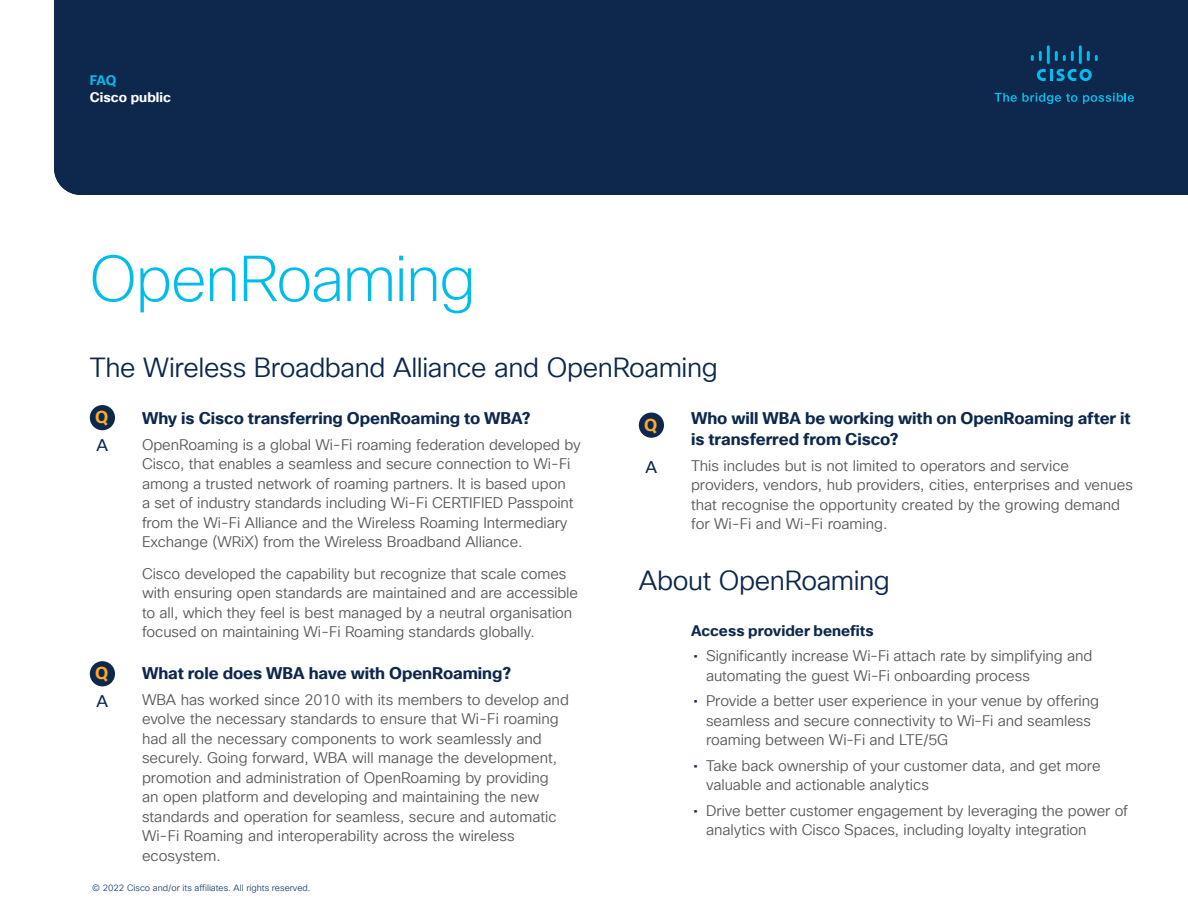
<style>
.page{position:relative;width:1188px;height:918px;background:#fff}
.page>*{position:absolute;margin:0;border:0;box-sizing:border-box;transform-origin:0 0}
.Title_Headline{font:200 63px "Cisco Sans TT";letter-spacing:-.025em;color:#00bceb}
.Subhead2_midnight_bl{font:27px "Cisco Sans TT Light";letter-spacing:-.015em;color:#0d274d}
.Subhead2_Orange{font:700 16.8px "Cisco Sans TT";color:#fbab2c}
.Subhead3_Midnight_bl{font:700 16.5px/21px "Cisco Sans TT";letter-spacing:-.005em;color:#0d274d}
.Subhead2_Orange-2{font:16.5px "Cisco Sans TT";color:#0d274d}
.Body{font:15px/19.5px "Cisco Sans TT Light";letter-spacing:-.005em;color:#57585a}
.Subhead4_midnight_bl{font:700 15px "Cisco Sans TT";color:#0d274d}
.Confidentiality{font:700 13.5px "Cisco Sans TT";color:#fff}
.Doc_Type{font:700 13.5px "Cisco Sans TT";color:#00bceb}
.Footer_-_midnight_bl{font:9px "Cisco Sans TT Light";color:#1e4471}
.s1{font-family:"Cisco Sans TT";color:#0d274d}
</style>
<div class="page">
<div style="left:54px;top:0;width:1134px;height:195px;background:#0d274d"></div>
<svg style="left:995px;top:93px;width:82px;height:11px"></svg>
<svg style="left:1083px;top:93px;width:51px;height:11px"></svg>
<svg style="left:1037px;top:69px;width:55px;height:12px"></svg>
<svg style="left:1031px;top:51px;width:11px;height:10px"></svg>
<hr style="left:1047px;top:45px;width:3px;height:19px;background:#00bdeb">
<svg style="left:1055px;top:51px;width:19px;height:10px"></svg>
<hr style="left:1079px;top:45px;width:3px;height:19px;background:#00bdeb">
<svg style="left:1087px;top:51px;width:11px;height:10px"></svg>
<div style="left:90px;top:405px;width:25px;height:25px;background:#0d274d;border-radius:50%"></div>
<div style="left:90px;top:661px;width:25px;height:25px;background:#0d274d;border-radius:50%"></div>
<div style="left:639px;top:413px;width:25px;height:25px;background:#0d274d;border-radius:50%"></div>
<p class="Doc_Type" style="left:90px;top:71px;width:28px">FAQ</p>
<p class="Confidentiality" style="left:90px;top:88px;width:83px">Cisco public</p>
<p class="Title_Headline" style="left:89px;top:238px;width:388px">OpenRoaming</p>
<p class="Subhead2_midnight_bl" style="left:90px;top:350px;width:629px">The Wireless Broadband Alliance and OpenRoaming</p>
<p class="Subhead2_Orange" style="left:95px;top:406px;width:15px">Q</p>
<p class="Subhead2_Orange-2" style="left:97px;top:435px;width:13px">A</p>
<p class="Subhead2_Orange" style="left:95px;top:662px;width:15px">Q</p>
<p class="Subhead2_Orange-2" style="left:97px;top:691px;width:13px">A</p>
<p class="Subhead3_Midnight_bl" style="left:142px;top:408px;width:390px">Why is Cisco transferring OpenRoaming to WBA?</p>
<p class="Body" style="left:142px;top:435px;width:440px">OpenRoaming is a global Wi-Fi roaming federation developed by Cisco, that enables a seamless and secure connection to Wi-Fi among a trusted network of roaming partners. It is based upon<br>a set of industry standards including Wi-Fi CERTIFIED Passpoint from the Wi-Fi Alliance and the Wireless Roaming Intermediary Exchange (WRiX) from the Wireless Broadband Alliance.</p>
<p class="Body" style="left:142px;top:564px;width:438px">Cisco developed the capability but recognize that scale comes with ensuring open standards are maintained and are accessible to all, which they feel is best managed by a neutral organisation focused on maintaining Wi-Fi Roaming standards globally.</p>
<p class="Subhead3_Midnight_bl" style="left:142px;top:663px;width:371px">What role does WBA have with OpenRoaming?</p>
<p class="Body" style="left:142px;top:690px;width:428px">WBA has worked since 2010 with its members to develop and evolve the necessary standards to ensure that Wi-Fi roaming had all the necessary components to work seamlessly and securely. Going forward, WBA will manage the development, promotion and administration of OpenRoaming by providing an open platform and developing and maintaining the new standards and operation for seamless, secure and automatic Wi-Fi Roaming and interoperability across the wireless ecosystem.</p>
<p class="Footer_-_midnight_bl" style="left:92px;top:882px;width:220px">© 2022 Cisco and/or its affiliates. All rights reserved.</p>
<p class="Subhead2_Orange" style="left:644px;top:413px;width:15px">Q</p>
<p class="Subhead2_Orange-2" style="left:646px;top:457px;width:13px">A</p>
<p class="Subhead3_Midnight_bl" style="left:691px;top:408px;width:441px">Who will WBA be working with on OpenRoaming after it is transferred from Cisco?</p>
<p class="Body" style="left:691px;top:456px;width:444px">This includes but is not limited to operators and service providers, vendors, hub providers, cities, enterprises and venues that recognise the opportunity created by the growing demand for Wi-Fi and Wi-Fi roaming.</p>
<p class="Subhead2_midnight_bl" style="left:639px;top:563px;width:253px">About OpenRoaming</p>
<p class="Subhead4_midnight_bl" style="left:691px;top:621px;width:184px">Access provider benefits</p>
<p class="Body" style="left:706px;top:647px;width:388px;text-indent:-13px"><span class="s1">•</span> Significantly increase Wi-Fi attach rate by simplifying and automating the guest Wi-Fi onboarding process</p>
<p class="Body" style="left:706px;top:692px;width:395px;text-indent:-13px"><span class="s1">•</span> Provide a better user experience in your venue by offering seamless and secure connectivity to Wi-Fi and seamless roaming between Wi-Fi and LTE/5G</p>
<p class="Body" style="left:706px;top:756px;width:396px;text-indent:-13px"><span class="s1">•</span> Take back ownership of your customer data, and get more valuable and actionable analytics</p>
<p class="Body" style="left:706px;top:801px;width:423px;text-indent:-13px"><span class="s1">•</span> Drive better customer engagement by leveraging the power of analytics with Cisco Spaces, including loyalty integration</p>
</div>
